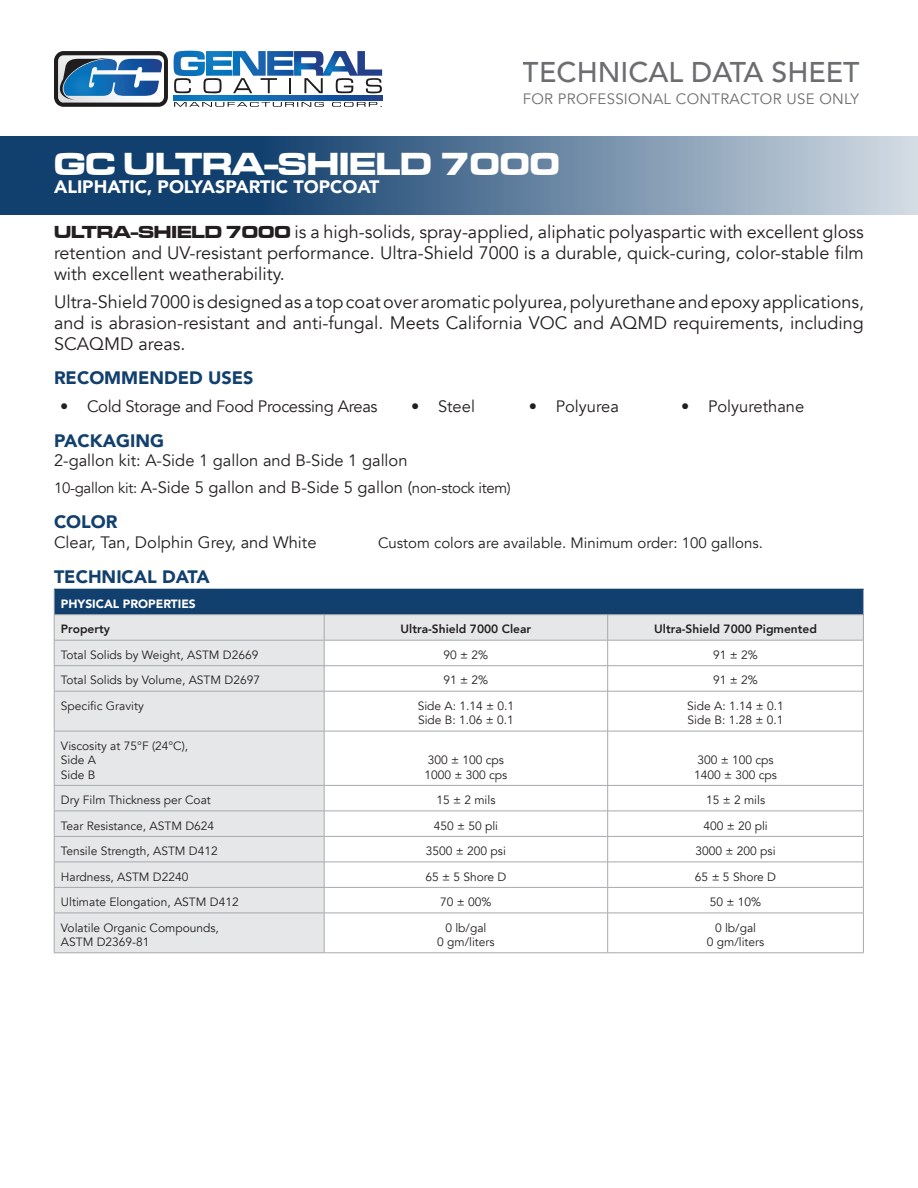
<style>
.page{position:relative;width:918px;height:1188px;background:#fff}
.page>*{position:absolute;margin:0;border:0;box-sizing:border-box;transform-origin:0 0}
.t1{font:33px "Microgramma D Bold Exte";color:#fff}
.t2{font:500 28.5px "Avenir";color:#6c6d70}
.Description_Paragrap{font:18px/21px "Avenir";color:#231f20;text-align:justify}
.t3{font:900 18px "Avenir";color:#fff}
.Body{font:900 18px "Avenir";color:#12406e}
.Description_Paragrap-2{font:900 18px "Avenir";color:#12406e}
.Header_1{font:900 18px "Avenir";color:#12406e}
.Body-2{font:16.5px "Avenir";color:#231f20}
.Body-3{font:16.5px "Avenir";letter-spacing:-.02em;color:#231f20}
.Body-4{font:15px "Avenir";color:#231f20}
.t4{font:15px "Avenir";letter-spacing:.02em;color:#6c6d70}
.Table_Body{font:12px "Avenir";color:#231f20}
.Table_Body-2{font:800 12px "Avenir";color:#231f20}
.Table_Header{font:900 12px "Avenir";color:#fff}
.s1{font-family:"Microgramma D Bold Exte"}
.s2{font-size:15px}
</style>
<div class="page">
<svg style="left:0;top:136px;width:918px;height:79px;background:#567697"></svg>
<svg style="left:174px;top:51px;width:208px;height:42px"></svg>
<svg style="left:174px;top:95px;width:208px;height:5px"></svg>
<img style="left:250px;top:102px;width:104px;height:5px">
<svg style="left:54px;top:51px;width:114px;height:56px"></svg>
<div style="left:54px;top:589px;width:809px;height:26px;background:#12406e"></div>
<div style="left:55px;top:615px;width:808px;height:338px;background:#e6e7e9"></div>
<svg style="left:325px;top:641px;width:538px;height:312px"></svg>
<svg style="left:325px;top:666px;width:538px;height:221px"></svg>
<hr style="left:54px;top:614px;width:270px;height:1px;background:#a8a9ad">
<hr style="left:324px;top:614px;width:284px;height:1px;background:#a8a9ad">
<hr style="left:608px;top:614px;width:256px;height:1px;background:#a8a9ad">
<hr style="left:54px;top:640px;width:270px;height:1px;background:#a8a9ad">
<hr style="left:324px;top:640px;width:284px;height:1px;background:#a8a9ad">
<hr style="left:608px;top:640px;width:256px;height:1px;background:#a8a9ad">
<hr style="left:54px;top:665px;width:270px;height:1px;background:#a8a9ad">
<svg style="left:54px;top:589px;width:1px;height:102px"></svg>
<hr style="left:324px;top:665px;width:284px;height:1px;background:#a8a9ad">
<svg style="left:324px;top:615px;width:1px;height:76px"></svg>
<hr style="left:608px;top:665px;width:256px;height:1px;background:#a8a9ad">
<svg style="left:607px;top:615px;width:1px;height:76px"></svg>
<svg style="left:863px;top:589px;width:1px;height:102px"></svg>
<hr style="left:54px;top:691px;width:270px;height:1px;background:#a8a9ad">
<hr style="left:54px;top:691px;width:1px;height:40px;background:#a8a9ad">
<hr style="left:324px;top:691px;width:284px;height:1px;background:#a8a9ad">
<hr style="left:324px;top:691px;width:1px;height:40px;background:#a8a9ad">
<hr style="left:608px;top:691px;width:256px;height:1px;background:#a8a9ad">
<hr style="left:607px;top:691px;width:1px;height:40px;background:#a8a9ad">
<hr style="left:863px;top:691px;width:1px;height:40px;background:#a8a9ad">
<hr style="left:54px;top:731px;width:270px;height:1px;background:#a8a9ad">
<hr style="left:54px;top:731px;width:1px;height:54px;background:#a8a9ad">
<hr style="left:324px;top:731px;width:284px;height:1px;background:#a8a9ad">
<hr style="left:324px;top:731px;width:1px;height:54px;background:#a8a9ad">
<hr style="left:608px;top:731px;width:256px;height:1px;background:#a8a9ad">
<hr style="left:607px;top:731px;width:1px;height:54px;background:#a8a9ad">
<hr style="left:863px;top:731px;width:1px;height:54px;background:#a8a9ad">
<hr style="left:54px;top:785px;width:270px;height:1px;background:#a8a9ad">
<hr style="left:324px;top:785px;width:284px;height:1px;background:#a8a9ad">
<hr style="left:608px;top:785px;width:256px;height:1px;background:#a8a9ad">
<hr style="left:54px;top:811px;width:270px;height:1px;background:#a8a9ad">
<hr style="left:324px;top:811px;width:284px;height:1px;background:#a8a9ad">
<hr style="left:608px;top:811px;width:256px;height:1px;background:#a8a9ad">
<hr style="left:54px;top:836px;width:270px;height:1px;background:#a8a9ad">
<hr style="left:324px;top:836px;width:284px;height:1px;background:#a8a9ad">
<hr style="left:608px;top:836px;width:256px;height:1px;background:#a8a9ad">
<hr style="left:54px;top:862px;width:270px;height:1px;background:#a8a9ad">
<hr style="left:324px;top:862px;width:284px;height:1px;background:#a8a9ad">
<hr style="left:608px;top:862px;width:256px;height:1px;background:#a8a9ad">
<hr style="left:54px;top:887px;width:270px;height:1px;background:#a8a9ad">
<svg style="left:54px;top:786px;width:1px;height:127px"></svg>
<hr style="left:324px;top:887px;width:284px;height:1px;background:#a8a9ad">
<svg style="left:324px;top:786px;width:1px;height:127px"></svg>
<hr style="left:608px;top:887px;width:256px;height:1px;background:#a8a9ad">
<svg style="left:607px;top:786px;width:1px;height:127px"></svg>
<svg style="left:863px;top:786px;width:1px;height:127px"></svg>
<hr style="left:54px;top:913px;width:270px;height:1px;background:#a8a9ad">
<hr style="left:54px;top:913px;width:1px;height:40px;background:#a8a9ad">
<hr style="left:324px;top:913px;width:284px;height:1px;background:#a8a9ad">
<hr style="left:324px;top:913px;width:1px;height:40px;background:#a8a9ad">
<hr style="left:608px;top:913px;width:256px;height:1px;background:#a8a9ad">
<hr style="left:607px;top:913px;width:1px;height:40px;background:#a8a9ad">
<hr style="left:863px;top:913px;width:1px;height:40px;background:#a8a9ad">
<hr style="left:54px;top:953px;width:270px;height:1px;background:#a8a9ad">
<hr style="left:324px;top:953px;width:284px;height:1px;background:#a8a9ad">
<hr style="left:608px;top:953px;width:256px;height:1px;background:#a8a9ad">
<h2 class="t2" style="left:523px;top:48px;width:338px">TECHNICAL DATA SHEET</h2>
<p class="t4" style="left:523px;top:90px;width:338px">FOR PROFESSIONAL CONTRACTOR USE ONLY</p>
<h1 class="t1" style="left:54px;top:141px;width:507px">GC ULTRA-SHIELD 7000</h1>
<h3 class="t3" style="left:54px;top:172px;width:327px">ALIPHATIC, POLYASPARTIC TOPCOAT</h3>
<p class="Description_Paragrap" style="left:54px;top:222px;width:812px"><span class="s1">ULTRA-SHIELD 7000</span> is a high-solids, spray-applied, aliphatic polyaspartic with excellent gloss retention and UV-resistant performance. Ultra-Shield 7000 is a durable, quick-curing, color-stable film with excellent weatherability.</p>
<p class="Description_Paragrap" style="left:54px;top:292px;width:812px">Ultra-Shield 7000 is designed as a top coat over aromatic polyurea, polyurethane and epoxy applications, and is abrasion-resistant and anti-fungal. Meets California VOC and AQMD requirements, including SCAQMD areas.</p>
<p class="Description_Paragrap-2" style="left:54px;top:362px;width:201px">RECOMMENDED USES</p>
<p class="Body-3" style="left:60px;top:397px;width:319px">• Cold Storage and Food Processing Areas</p>
<p class="Body-2" style="left:411px;top:397px;width:65px">• Steel</p>
<p class="Body-2" style="left:529px;top:397px;width:92px">• Polyurea</p>
<p class="Body-2" style="left:681px;top:397px;width:125px">• Polyurethane</p>
<p class="Header_1" style="left:54px;top:425px;width:112px">PACKAGING</p>
<p class="Body-2" style="left:54px;top:451px;width:355px">2-gallon kit: A-Side 1 gallon and B-Side 1 gallon</p>
<p class="Body-2" style="left:54px;top:477px;width:458px"><span class="s2">10-gallon kit:</span> A-Side 5 gallon and B-Side 5 gallon (<span class="s2">non-stock item)</span></p>
<p class="Body" style="left:54px;top:506px;width:65px">COLOR</p>
<p class="Body-2" style="left:54px;top:532px;width:264px">Clear, Tan, Dolphin Grey, and White</p>
<p class="Body-4" style="left:378px;top:534px;width:387px">Custom colors are available. Minimum order: 100 gallons.</p>
<p class="Body" style="left:54px;top:561px;width:157px">TECHNICAL DATA</p>
<p class="Table_Header" style="left:61px;top:593px;width:136px">PHYSICAL PROPERTIES</p>
<p class="Table_Body-2" style="left:61px;top:620px;width:51px">Property</p>
<p class="Table_Body-2" style="left:401px;top:620px;width:132px">Ultra-Shield 7000 Clear</p>
<p class="Table_Body-2" style="left:654px;top:620px;width:164px">Ultra-Shield 7000 Pigmented</p>
<p class="Table_Body" style="left:61px;top:648px;width:199px">Total Solids by Weight, ASTM D2669</p>
<p class="Table_Body" style="left:444px;top:648px;width:46px">90 ± 2%</p>
<p class="Table_Body" style="left:713px;top:648px;width:46px">91 ± 2%</p>
<p class="Table_Body" style="left:61px;top:673px;width:201px">Total Solids by Volume, ASTM D2697</p>
<p class="Table_Body" style="left:444px;top:673px;width:46px">91 ± 2%</p>
<p class="Table_Body" style="left:713px;top:673px;width:46px">91 ± 2%</p>
<p class="Table_Body" style="left:61px;top:699px;width:84px">Specific Gravity</p>
<p class="Table_Body" style="left:418px;top:699px;width:98px">Side A: 1.14 ± 0.1</p>
<p class="Table_Body" style="left:418px;top:713px;width:97px">Side B: 1.06 ± 0.1</p>
<p class="Table_Body" style="left:687px;top:699px;width:98px">Side A: 1.14 ± 0.1</p>
<p class="Table_Body" style="left:688px;top:713px;width:97px">Side B: 1.28 ± 0.1</p>
<p class="Table_Body" style="left:61px;top:739px;width:129px">Viscosity at 75°F (24°C),</p>
<p class="Table_Body" style="left:61px;top:753px;width:37px">Side A</p>
<p class="Table_Body" style="left:61px;top:767px;width:36px">Side B</p>
<p class="Table_Body" style="left:428px;top:753px;width:78px">300 ± 100 cps</p>
<p class="Table_Body" style="left:424px;top:767px;width:84px">1000 ± 300 cps</p>
<p class="Table_Body" style="left:697px;top:753px;width:78px">300 ± 100 cps</p>
<p class="Table_Body" style="left:694px;top:767px;width:84px">1400 ± 300 cps</p>
<p class="Table_Body" style="left:61px;top:793px;width:151px">Dry Film Thickness per Coat</p>
<p class="Table_Body" style="left:436px;top:793px;width:61px">15 ± 2 mils</p>
<p class="Table_Body" style="left:706px;top:793px;width:61px">15 ± 2 mils</p>
<p class="Table_Body" style="left:61px;top:818px;width:155px">Tear Resistance, ASTM D624</p>
<p class="Table_Body" style="left:434px;top:818px;width:66px">450 ± 50 pli</p>
<p class="Table_Body" style="left:703px;top:818px;width:66px">400 ± 20 pli</p>
<p class="Table_Body" style="left:61px;top:844px;width:158px">Tensile Strength, ASTM D412</p>
<p class="Table_Body" style="left:426px;top:844px;width:82px">3500 ± 200 psi</p>
<p class="Table_Body" style="left:696px;top:844px;width:82px">3000 ± 200 psi</p>
<p class="Table_Body" style="left:61px;top:869px;width:129px">Hardness, ASTM D2240</p>
<p class="Table_Body" style="left:425px;top:869px;width:83px">65 ± 5 Shore D</p>
<p class="Table_Body" style="left:695px;top:869px;width:83px">65 ± 5 Shore D</p>
<p class="Table_Body" style="left:61px;top:895px;width:179px">Ultimate Elongation, ASTM D412</p>
<p class="Table_Body" style="left:440px;top:895px;width:53px">70 ± 00%</p>
<p class="Table_Body" style="left:710px;top:895px;width:53px">50 ± 10%</p>
<p class="Table_Body" style="left:61px;top:920px;width:160px">Volatile Organic Compounds,</p>
<p class="Table_Body" style="left:61px;top:935px;width:90px">ASTM D2369-81</p>
<p class="Table_Body" style="left:445px;top:920px;width:43px">0 lb/gal</p>
<p class="Table_Body" style="left:437px;top:935px;width:59px">0 gm/liters</p>
<p class="Table_Body" style="left:715px;top:920px;width:43px">0 lb/gal</p>
<p class="Table_Body" style="left:707px;top:935px;width:59px">0 gm/liters</p>
</div>
